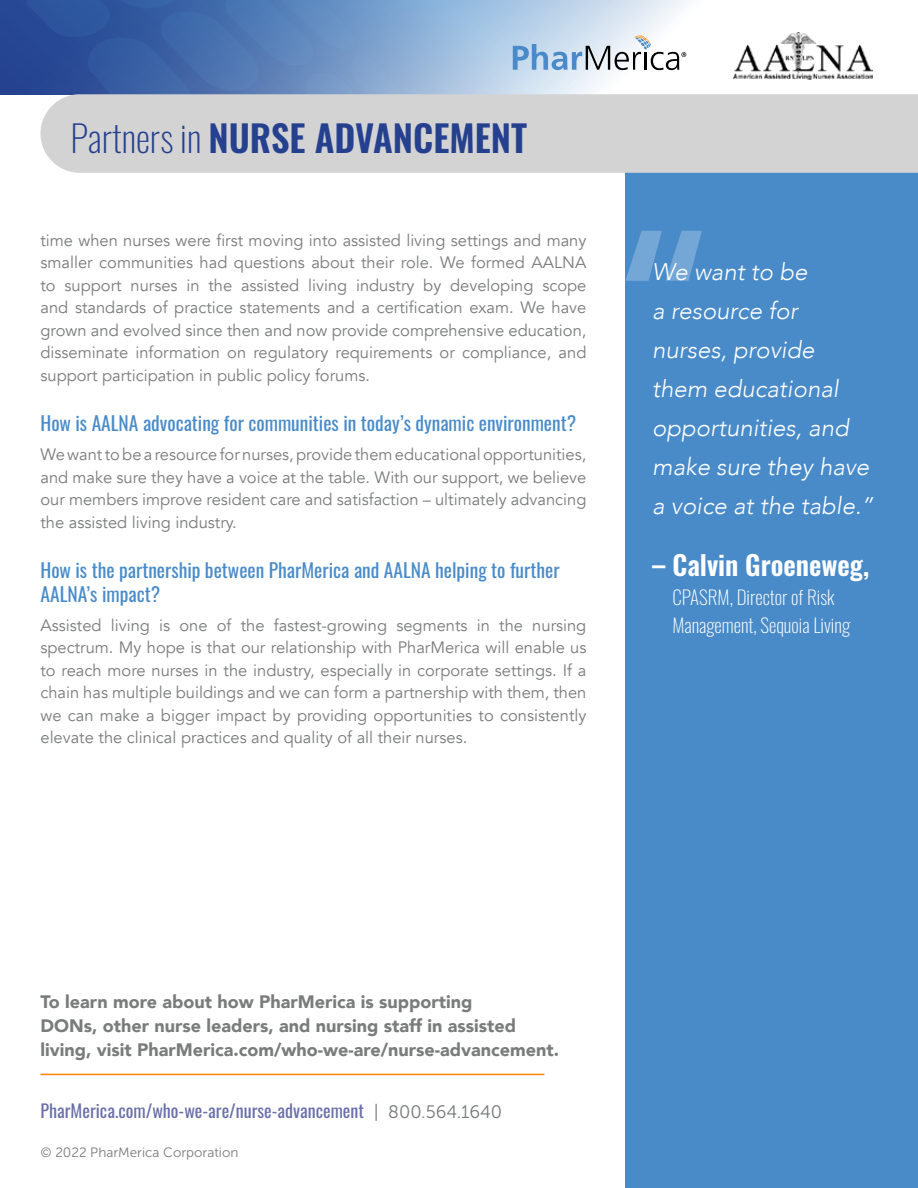
<style>
.page{position:relative;width:918px;height:1188px;background:#fff}
.page>*{position:absolute;margin:0;border:0;box-sizing:border-box;transform-origin:0 0}
.t1{font:600 36.6px "Oswald";color:#25408f}
.t2{font:600 27px "Oswald";color:#fff}
.t3{font:italic 300 24px/39px "Avenir";color:#fff}
.t4{font:19.5px/23.4px "Oswald";color:#498bc9}
.t5{font:200 19.2px/28.5px "Oswald";color:#fff}
.t6{font:900 18px/24px "Avenir";color:#7a7b7b}
.t7{font:18px "Oswald";color:#6a6faa}
.t8{font:16.5px/22.5px "Avenir";color:#7a7b7b;text-align:justify}
.t9{font:13.5px "Museo Sans 300";color:#7a7b7b}
.s1{font-weight:200}
.s2{font-family:"Museo Sans 300";color:#757779}
</style>
<div class="page">
<div style="left:626px;top:150px;width:292px;height:1038px;background:#498bc9"></div>
<svg style="left:625px;top:231px;width:77px;height:50px"></svg>
<svg style="left:0;top:0;width:810px;height:94px"></svg>
<svg style="left:22px;top:0;width:395px;height:94px;background:#4f74b0"></svg>
<div style="left:41px;top:94px;width:877px;height:79px;background:#d3d3d3"></div>
<hr style="left:40px;top:1074px;width:504px;height:1px;background:#ff8200">
<img style="left:733px;top:33px;width:140px;height:46px">
<svg style="left:513px;top:35px;width:173px;height:35px"></svg>
<h1 class="t1" style="left:70px;top:119px;width:458px"><span class="s1">Partners in</span> NURSE ADVANCEMENT</h1>
<p class="t8" style="left:40px;top:229px;width:547px">time when nurses were first moving into assisted living settings and many smaller communities had questions about their role. We formed AALNA to support nurses in the assisted living industry by developing scope and standards of practice statements and a certification exam. We have grown and evolved since then and now provide comprehensive education, disseminate information on regulatory requirements or compliance, and support participation in public policy forums.</p>
<p class="t4" style="left:40px;top:410px;width:537px">How is AALNA advocating for communities in today’s dynamic environment?</p>
<p class="t8" style="left:40px;top:444px;width:547px">We want to be a resource for nurses, provide them educational opportunities, and make sure they have a voice at the table. With our support, we believe our members improve resident care and satisfaction – ultimately advancing the assisted living industry.</p>
<p class="t4" style="left:40px;top:557px;width:521px">How is the partnership between PharMerica and AALNA helping to further<br>AALNA’s impact?</p>
<p class="t8" style="left:40px;top:614px;width:547px">Assisted living is one of the fastest-growing segments in the nursing spectrum. My hope is that our relationship with PharMerica will enable us to reach more nurses in the industry, especially in corporate settings. If a chain has multiple buildings and we can form a partnership with them, then we can make a bigger impact by providing opportunities to consistently elevate the clinical practices and quality of all their nurses.</p>
<h3 class="t3" style="left:652px;top:252px;width:223px">We want to be<br>a resource for nurses, provide them educational opportunities, and make sure they have a voice at the table.”</h3>
<h2 class="t2" style="left:652px;top:551px;width:219px">– Calvin Groeneweg,</h2>
<p class="t5" style="left:672px;top:580px;width:179px">CPASRM, Director of Risk<br>Management, Sequoia Living</p>
<p class="t6" style="left:40px;top:989px;width:520px">To learn more about how PharMerica is supporting<br>DONs, other nurse leaders, and nursing staff in assisted living, visit PharMerica.com/who-we-are/nurse-advancement.</p>
<p class="t7" style="left:40px;top:1095px;width:463px">PharMerica.com/who-we-are/nurse-advancement <span class="s2">| 800.564.1640</span></p>
<p class="t9" style="left:40px;top:1145px;width:199px">© 2022 PharMerica Corporation</p>
</div>
